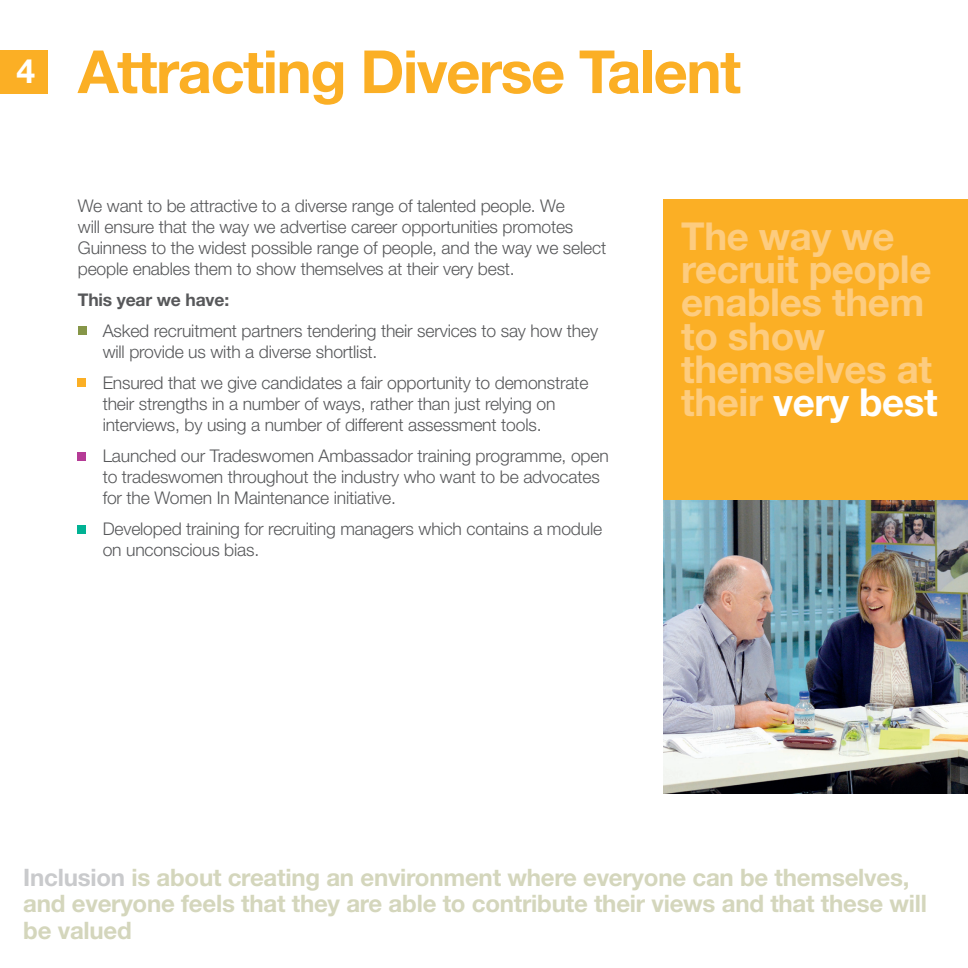
<style>
.page{position:relative;width:968px;height:968px;background:#fff}
.page>*{position:absolute;margin:0;border:0;box-sizing:border-box;transform-origin:0 0}
.t1{font:700 59.5px "Helvetica Neue LT Std";letter-spacing:-.025em;color:#fbaf25}
.t2{font:700 38.5px/33.2px "Helvetica Neue LT Std";letter-spacing:-.01em;color:#fdcc7f}
.t3{font:700 33.6px "Helvetica Neue LT Std";color:#fff}
.t4{font:700 24.15px/26.9px "Helvetica Neue LT Std";letter-spacing:-.01em;color:#d4d6bc}
.t5{font:300 17.5px/21px "Helvetica Neue LT Std";letter-spacing:-.01em;color:#57585a}
.t6{font:700 17.5px "Helvetica Neue LT Std";letter-spacing:-.01em;color:#57585a}
.s1{color:#fff}
.s2{color:#c9cacc}
</style>
<div class="page">
<img style="left:663px;top:499px;width:304px;height:294px">
<div style="left:663px;top:199px;width:304px;height:300px;background:#fbaf25"></div>
<div style="left:79px;top:327px;width:8px;height:8px;background:#869648"></div>
<div style="left:78px;top:378px;width:8px;height:8px;background:#fbaf25"></div>
<div style="left:78px;top:452px;width:8px;height:9px;background:#b53b96"></div>
<div style="left:78px;top:526px;width:8px;height:8px;background:#00b294"></div>
<div style="left:0;top:51px;width:48px;height:43px;background:#fbaf25"></div>
<h3 class="t3" style="left:16px;top:51px;width:20px">4</h3>
<h1 class="t1" style="left:78px;top:35px;width:664px">Attracting Diverse Talent</h1>
<p class="t5" style="left:78px;top:195px;width:529px">We want to be attractive to a diverse range of talented people. We<br>will ensure that the way we advertise career opportunities promotes Guinness to the widest possible range of people, and the way we select people enables them to show themselves at their very best.</p>
<p class="t6" style="left:78px;top:289px;width:153px">This year we have:</p>
<p class="t5" style="left:103px;top:320px;width:497px">Asked recruitment partners tendering their services to say how they will provide us with a diverse shortlist.</p>
<p class="t5" style="left:103px;top:372px;width:487px">Ensured that we give candidates a fair opportunity to demonstrate their strengths in a number of ways, rather than just relying on interviews, by using a number of different assessment tools.</p>
<p class="t5" style="left:103px;top:444px;width:507px">Launched our Tradeswomen Ambassador training programme, open to tradeswomen throughout the industry who want to be advocates for the Women In Maintenance initiative.</p>
<p class="t5" style="left:103px;top:517px;width:501px">Developed training for recruiting managers which contains a module on unconscious bias.</p>
<h2 class="t2" style="left:681px;top:218px;width:258px">The way we recruit people enables them to show themselves at their <span class="s1">very best</span></h2>
<h3 class="t4" style="left:23px;top:862px;width:905px"><span class="s2">Inclusion</span> is about creating an environment where everyone can be themselves, and everyone feels that they are able to contribute their views and that these will be valued</h3>
</div>
